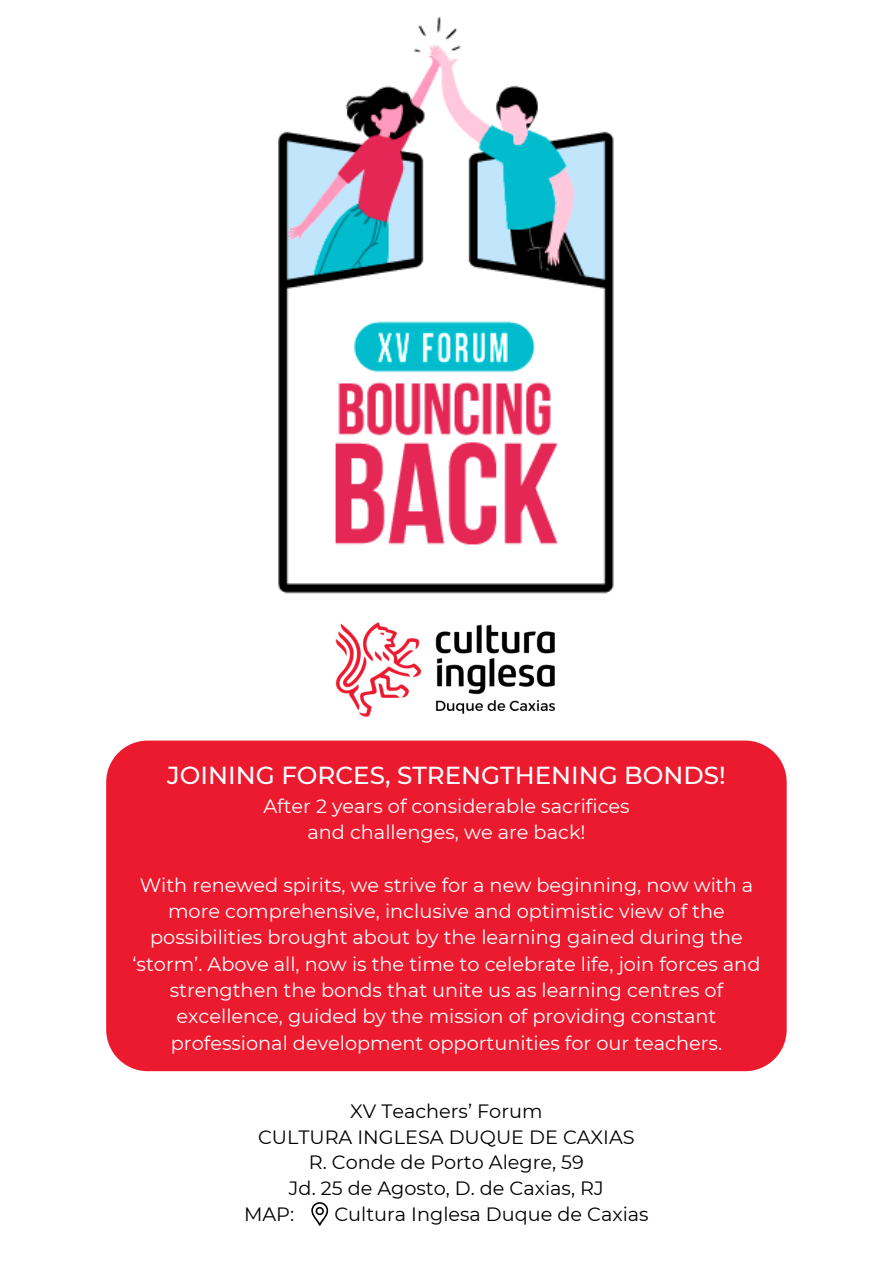
<style>
.page{position:relative;width:893px;height:1264px;background:#fff}
.page>*{position:absolute;margin:0;border:0;box-sizing:border-box;transform-origin:0 0}
.t1{font:500 24.6px "Montserrat";color:#fff}
.t2{font:19.35px/26.4px "Montserrat";color:#fff;text-align:center}
.t3{font:19.2px "Montserrat";color:#000}
</style>
<div class="page">
<img style="left:278px;top:16px;width:336px;height:578px">
<img style="left:335px;top:622px;width:221px;height:95px">
<div style="left:106px;top:740px;width:680px;height:331px;background:#ec1a2e;border-radius:42px"></div>
<svg style="left:311px;top:1202px;width:17px;height:23px"></svg>
<p class="t1" style="left:167px;top:759px;width:560px">JOINING FORCES, STRENGTHENING BONDS!</p>
<p class="t2" style="left:263px;top:792px;width:368px">After 2 years of considerable sacrifices and challenges, we are back!</p>
<p class="t2" style="left:132px;top:871px;width:629px">With renewed spirits, we strive for a new beginning, now with a more comprehensive, inclusive and optimistic view of the possibilities brought about by the learning gained during the ‘storm’. Above all, now is the time to celebrate life, join forces and strengthen the bonds that unite us as learning centres of excellence, guided by the mission of providing constant professional development opportunities for our teachers.</p>
<p class="t3" style="left:350px;top:1099px;width:194px">XV Teachers’ Forum</p>
<p class="t3" style="left:258px;top:1125px;width:378px">CULTURA INGLESA DUQUE DE CAXIAS</p>
<p class="t3" style="left:309px;top:1150px;width:276px">R. Conde de Porto Alegre, 59</p>
<p class="t3" style="left:289px;top:1176px;width:316px">Jd. 25 de Agosto, D. de Caxias, RJ</p>
<p class="t3" style="left:244px;top:1202px;width:52px">MAP:</p>
<p class="t3" style="left:334px;top:1202px;width:315px">Cultura Inglesa Duque de Caxias</p>
</div>
